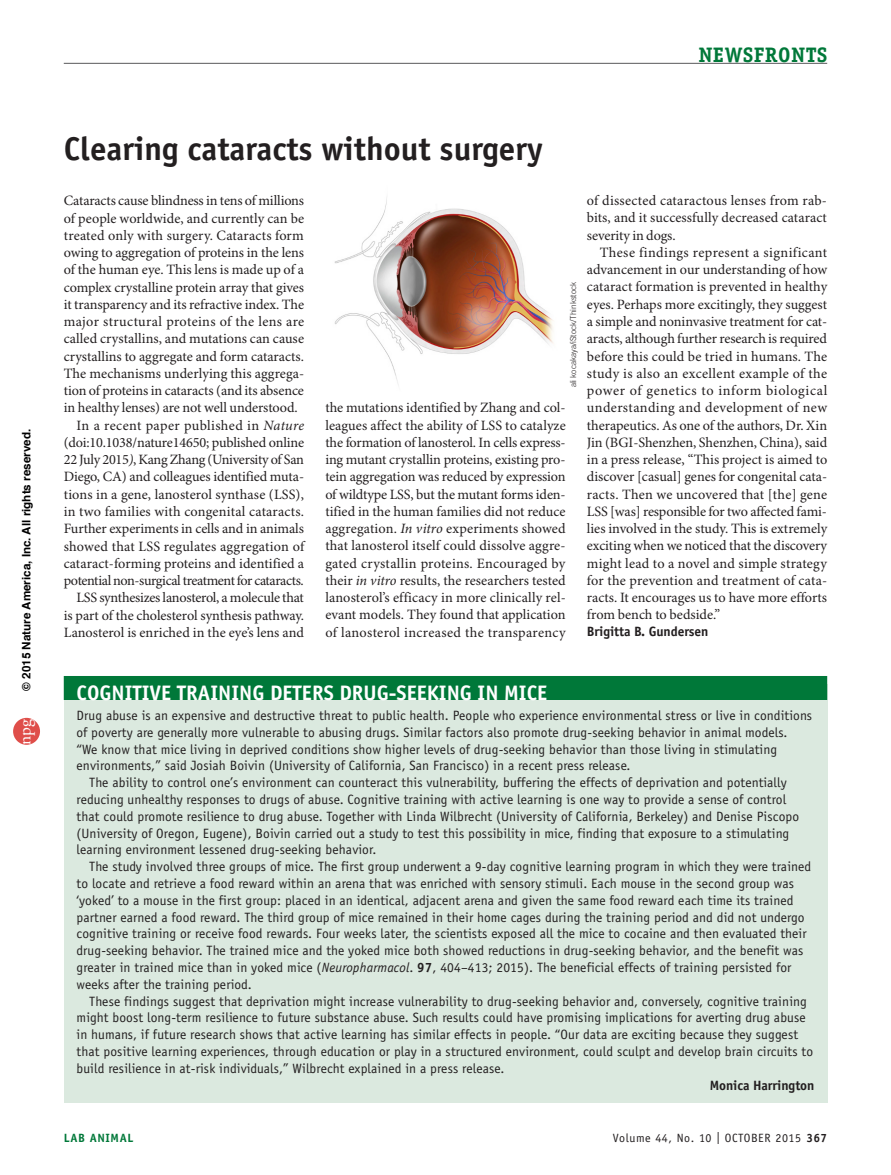
<style>
.page{position:relative;width:891px;height:1175px;background:#fff}
.page>*{position:absolute;margin:0;border:0;box-sizing:border-box;transform-origin:0 0}
.t1{font:700 33px "Officina Sans Std";color:#231f20}
.t2{font:700 21px "Officina Sans Std";color:#fff}
.t3{font:700 21px "Officina Serif Std";letter-spacing:.025em;color:#007839}
.t4{font:17.4px "Adobe Garamond Pro";color:#fff}
.t5{font:14.25px/17.2px "Minion Pro";letter-spacing:-.005em;color:#231f20;text-align:justify}
.t6{font:14.25px "Minion Pro";letter-spacing:.015em;color:#231f20}
.t7{font:14.25px "Minion Pro";letter-spacing:.025em;color:#231f20}
.t8{font:14.25px "Minion Pro";letter-spacing:-.03em;color:#231f20}
.t9{font:14.25px "Minion Pro";letter-spacing:-.025em;color:#231f20}
.t10{font:13.5px "Officina Sans Std";letter-spacing:.01em;color:#231f20}
.t11{font:700 13.5px "Officina Sans Std";letter-spacing:-.005em;color:#231f20}
.t12{font:12px "Officina Sans Std";letter-spacing:.05em;color:#231f20}
.t13{font:700 12px "Officina Sans Std";letter-spacing:.05em;color:#007839}
.t14{font:700 11.7px "Helvetica";color:#000}
.t15{font:300 8.25px "Trade Gothic LT Std";letter-spacing:-.005em;color:#231f20}
.s1{font-family:"Arial"}
.s2{font-style:italic}
.s3{font-weight:700}
.s4{font-family:"Officina Serif Std";font-weight:700}
</style>
<div class="page">
<hr style="left:64px;top:63px;width:763px;height:1px;background:#58595b">
<div style="left:64px;top:683px;width:763px;height:419px;background:#dbe9df"></div>
<div style="left:64px;top:676px;width:763px;height:24px;background:#007839"></div>
<img style="left:334px;top:198px;width:219px;height:187px">
<div style="left:13px;top:718px;width:27px;height:26px;background:#df4e4a;border-radius:50%"></div>
<h2 class="t3" style="left:698px;top:41px;width:130px">NEWSFRONTS</h2>
<p class="t14" style="left:17px;top:690px;width:263px;rotate:-90deg">© 201<span class="s1">5</span> Nature America, Inc. All rights reserved.</p>
<p class="t4" style="left:14px;top:744px;width:28px;rotate:-90deg">npg</p>
<h1 class="t1" style="left:64px;top:128px;width:481px">Clearing cataracts without surgery</h1>
<p class="t5" style="left:64px;top:193px;width:242px">Cataracts cause blindness in tens of millions</p>
<p class="t5" style="left:64px;top:210px;width:242px">of people worldwide, and currently can be</p>
<p class="t6" style="left:64px;top:227px;width:242px">treated only with surgery. Cataracts form</p>
<p class="t5" style="left:64px;top:244px;width:242px">owing to aggregation of proteins in the lens</p>
<p class="t5" style="left:64px;top:262px;width:242px">of the human eye. This lens is made up of a</p>
<p class="t5" style="left:64px;top:279px;width:242px">complex crystalline protein array that gives</p>
<p class="t5" style="left:64px;top:296px;width:242px">it transparency and its refractive index. The</p>
<p class="t7" style="left:64px;top:313px;width:242px">major structural proteins of the lens are</p>
<p class="t5" style="left:64px;top:331px;width:242px">called crystallins, and mutations can cause</p>
<p class="t5" style="left:64px;top:348px;width:242px">crystallins to aggregate and form cataracts.</p>
<p class="t5" style="left:64px;top:365px;width:242px">The mechanisms underlying this aggrega-</p>
<p class="t5" style="left:64px;top:382px;width:242px">tion of proteins in cataracts (and its absence</p>
<p class="t5" style="left:64px;top:400px;width:236px">in healthy lenses) are not well understood.</p>
<p class="t7" style="left:77px;top:416px;width:229px">In a recent paper published in <span class="s2">Nature</span></p>
<p class="t5" style="left:64px;top:434px;width:242px">(doi:10.1038/nature14650; published online</p>
<p class="t9" style="left:64px;top:451px;width:242px">22 July 2015<span class="s2">)</span>, Kang Zhang (University of San</p>
<p class="t5" style="left:64px;top:469px;width:242px">Diego, CA) and colleagues identified muta-</p>
<p class="t5" style="left:64px;top:486px;width:242px">tions in a gene, lanosterol synthase (LSS),</p>
<p class="t6" style="left:64px;top:503px;width:242px">in two families with congenital cataracts.</p>
<p class="t5" style="left:64px;top:520px;width:242px">Further experiments in cells and in animals</p>
<p class="t6" style="left:64px;top:537px;width:242px">showed that LSS regulates aggregation of</p>
<p class="t5" style="left:64px;top:555px;width:242px">cataract-forming proteins and identified a</p>
<p class="t8" style="left:64px;top:572px;width:242px">potential non-surgical treatment for cataracts.</p>
<p class="t5" style="left:77px;top:589px;width:229px">LSS synthesizes lanosterol, a molecule that</p>
<p class="t5" style="left:64px;top:607px;width:242px">is part of the cholesterol synthesis pathway.</p>
<p class="t5" style="left:64px;top:624px;width:242px">Lanosterol is enriched in the eye’s lens and</p>
<p class="t15" style="left:568px;top:387px;width:107px;rotate:-90deg">ali kocakaya/iStock/Thinkstock</p>
<p class="t5" style="left:325px;top:399px;width:242px">the mutations identified by Zhang and col&shy;leagues affect the ability of LSS to catalyze the formation of lanosterol. In cells express&shy;ing mutant crystallin proteins, existing pro&shy;tein aggregation was reduced by expression of wildtype LSS, but the mutant forms iden&shy;tified in the human families did not reduce aggregation. <span class="s2">In vitro</span> experiments showed that lanosterol itself could dissolve aggre&shy;gated crystallin proteins. Encouraged by their <span class="s2">in vitro</span> results, the researchers tested lanosterol’s efficacy in more clinically rel&shy;evant models. They found that application of lanosterol increased the transparency</p>
<p class="t5" style="left:587px;top:192px;width:242px">of dissected cataractous lenses from rab&shy;bits, and it successfully decreased cataract severity in dogs.</p>
<p class="t5" style="left:587px;top:244px;width:242px;text-indent:13px">These findings represent a significant advancement in our understanding of how cataract formation is prevented in healthy eyes. Perhaps more excitingly, they suggest a simple and noninvasive treatment for cat&shy;aracts, although further research is required before this could be tried in humans. The study is also an excellent example of the power of genetics to inform biological understanding and development of new therapeutics. As one of the authors, Dr. Xin Jin (BGI-Shenzhen, Shenzhen, China), said in a press release, “This project is aimed to discover [casual] genes for congenital cata&shy;racts. Then we uncovered that [the] gene LSS [was] responsible for two affected fami&shy;lies involved in the study. This is extremely exciting when we noticed that the discovery might lead to a novel and simple strategy for the prevention and treatment of cata&shy;racts. It encourages us to have more efforts from bench to bedside.”</p>
<p class="t11" style="left:587px;top:623px;width:123px">Brigitta B. Gundersen</p>
<h2 class="t2" style="left:77px;top:680px;width:472px">COGNITIVE TRAINING DETERS DRUG-SEEKING IN MICE</h2>
<p class="t10" style="left:77px;top:707px;width:737px">Drug abuse is an expensive and destructive threat to public health. People who experience environmental stress or live in conditions</p>
<p class="t10" style="left:77px;top:724px;width:713px">of poverty are generally more vulnerable to abusing drugs. Similar factors also promote drug-seeking behavior in animal models.</p>
<p class="t10" style="left:77px;top:741px;width:702px">“We know that mice living in deprived conditions show higher levels of drug-seeking behavior than those living in stimulating</p>
<p class="t10" style="left:77px;top:758px;width:556px">environments,” said Josiah Boivin (University of California, San Francisco) in a recent press release.</p>
<p class="t10" style="left:89px;top:774px;width:699px">The ability to control one’s environment can counteract this vulnerability, buffering the effects of deprivation and potentially</p>
<p class="t10" style="left:77px;top:791px;width:711px">reducing unhealthy responses to drugs of abuse. Cognitive training with active learning is one way to provide a sense of control</p>
<p class="t10" style="left:77px;top:808px;width:724px">that could promote resilience to drug abuse. Together with Linda Wilbrecht (University of California, Berkeley) and Denise Piscopo</p>
<p class="t10" style="left:77px;top:825px;width:714px">(University of Oregon, Eugene), Boivin carried out a study to test this possibility in mice, finding that exposure to a stimulating</p>
<p class="t10" style="left:77px;top:842px;width:301px">learning environment lessened drug-seeking behavior.</p>
<p class="t10" style="left:89px;top:858px;width:724px">The study involved three groups of mice. The first group underwent a 9-day cognitive learning program in which they were trained</p>
<p class="t10" style="left:77px;top:875px;width:719px">to locate and retrieve a food reward within an arena that was enriched with sensory stimuli. Each mouse in the second group was</p>
<p class="t10" style="left:77px;top:892px;width:719px">‘yoked’ to a mouse in the first group: placed in an identical, adjacent arena and given the same food reward each time its trained</p>
<p class="t10" style="left:77px;top:909px;width:730px">partner earned a food reward. The third group of mice remained in their home cages during the training period and did not undergo</p>
<p class="t10" style="left:77px;top:926px;width:732px">cognitive training or receive food rewards. Four weeks later, the scientists exposed all the mice to cocaine and then evaluated their</p>
<p class="t10" style="left:77px;top:942px;width:728px">drug-seeking behavior. The trained mice and the yoked mice both showed reductions in drug-seeking behavior, and the benefit was</p>
<p class="t10" style="left:77px;top:959px;width:716px">greater in trained mice than in yoked mice (<span class="s2">Neuropharmacol</span>. <span class="s3">97</span>, 404–413; 2015). The beneficial effects of training persisted for</p>
<p class="t10" style="left:77px;top:976px;width:177px">weeks after the training period.</p>
<p class="t10" style="left:89px;top:993px;width:719px">These findings suggest that deprivation might increase vulnerability to drug-seeking behavior and, conversely, cognitive training</p>
<p class="t10" style="left:77px;top:1010px;width:731px">might boost long-term resilience to future substance abuse. Such results could have promising implications for averting drug abuse</p>
<p class="t10" style="left:77px;top:1026px;width:723px">in humans, if future research shows that active learning has similar effects in people. “Our data are exciting because they suggest</p>
<p class="t10" style="left:77px;top:1043px;width:738px">that positive learning experiences, through education or play in a structured environment, could sculpt and develop brain circuits to</p>
<p class="t10" style="left:77px;top:1060px;width:429px">build resilience in at-risk individuals,” Wilbrecht explained in a press release.</p>
<p class="t11" style="left:710px;top:1076px;width:106px">Monica Harrington</p>
<p class="t13" style="left:64px;top:1130px;width:71px">LAB ANIMAL</p>
<p class="t12" style="left:613px;top:1131px;width:216px">Volume 44, No. 10 | OCTOBER 2015 <span class="s4">367</span></p>
</div>
